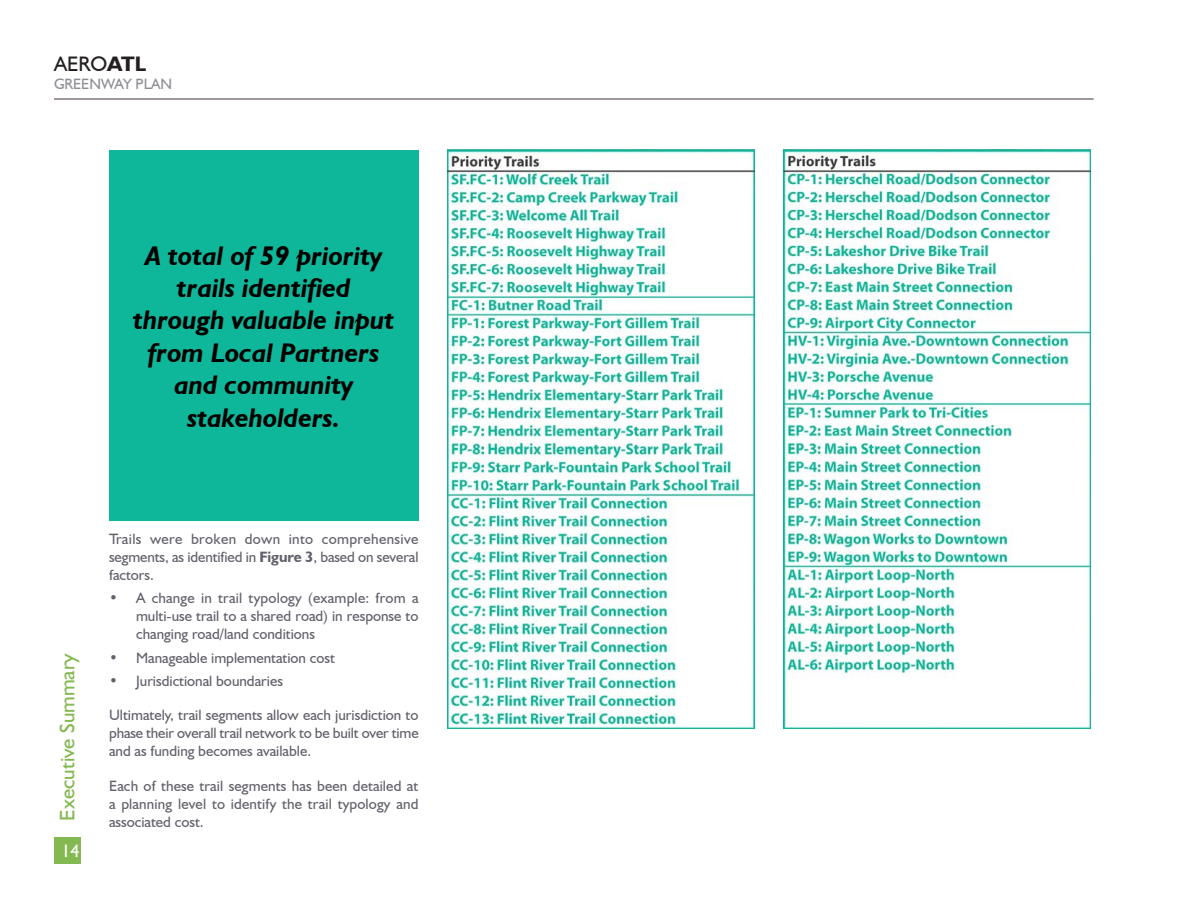
<style>
.page{position:relative;width:1188px;height:918px;background:#fff}
.page>*{position:absolute;margin:0;border:0;box-sizing:border-box;transform-origin:0 0}
.Headings_2{font:italic 700 27px/32.4px "Humanist 521 BT";color:#000;text-align:center}
.t1{font:21px "Humanist 521 BT";color:#84b850}
.t2{font:21px "Humanist 521 BT";color:#231f20}
.t3{font:18px "Humanist 521 BT";color:#fff}
.Headings_1{font:15px/18px "Humanist 521 BT";color:#61606b;text-align:justify}
.t4{font:15px "Humanist 521 BT";color:#8e8d95}
.s1{font-weight:700}
</style>
<div class="page">
<div style="left:54px;top:837px;width:27px;height:27px;background:#84b850"></div>
<hr style="left:54px;top:99px;width:1040px;height:1px;background:#807677">
<img style="left:447px;top:150px;width:308px;height:579px">
<div style="left:109px;top:150px;width:309px;height:371px;background:#0eb79a"></div>
<img style="left:783px;top:150px;width:308px;height:579px">
<h2 class="t2" style="left:54px;top:51px;width:94px">AERO<span class="s1">ATL</span></h2>
<p class="t4" style="left:54px;top:75px;width:120px">GREENWAY PLAN</p>
<p class="Headings_2" style="left:133px;top:239px;width:263px">A total of 59 priority trails identified through valuable input from Local Partners and community stakeholders.</p>
<h2 class="t1" style="left:54px;top:820px;width:169px;rotate:-90deg">Executive Summary</h2>
<p class="t3" style="left:62px;top:839px;width:20px">14</p>
<p class="Headings_1" style="left:109px;top:530px;width:311px">Trails were broken down into comprehensive segments, as identified in <span class="s1">Figure 3</span>, based on several factors.</p>
<p class="Headings_1" style="left:136px;top:589px;width:284px;text-indent:-27px">• A change in trail typology (example: from a multi-use trail to a shared road) in response to changing road/land conditions</p>
<p class="Headings_1" style="left:109px;top:648px;width:227px">• Manageable implementation cost</p>
<p class="Headings_1" style="left:109px;top:672px;width:175px">• Jurisdictional boundaries</p>
<p class="Headings_1" style="left:109px;top:706px;width:311px">Ultimately, trail segments allow each jurisdiction to phase their overall trail network to be built over time and as funding becomes available.</p>
<p class="Headings_1" style="left:109px;top:776px;width:311px">Each of these trail segments has been detailed at a planning level to identify the trail typology and associated cost.</p>
</div>
